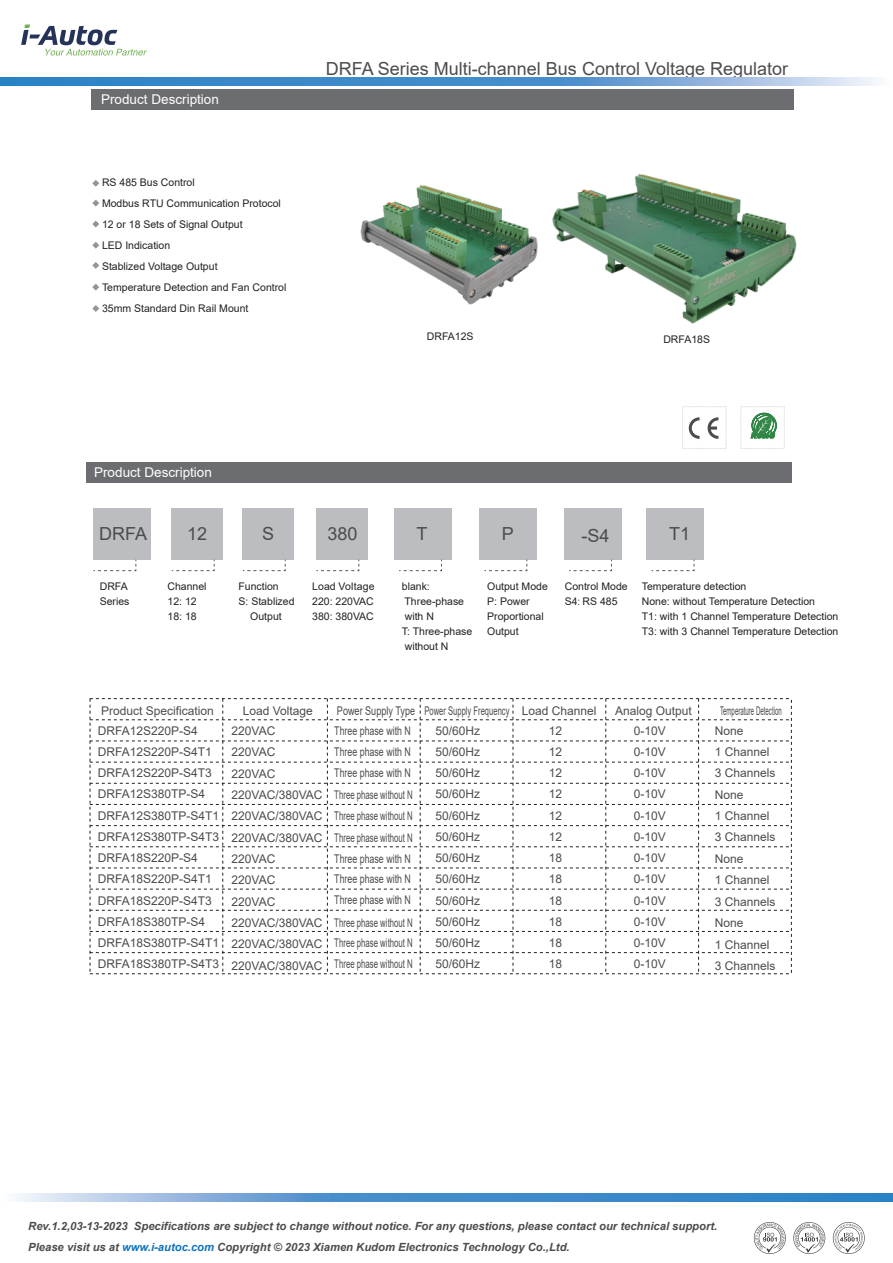
<style>
.page{position:relative;width:893px;height:1263px;background:#fff}
.page>*{position:absolute;margin:0;border:0;box-sizing:border-box;transform-origin:0 0}
.t1{font:18px "Arial";color:#4b4c4d}
.t2{font:13.5px "Arial";color:#fff}
.t3{font:12px/21.1px "Arial";color:#4b4c4d;text-align:justify}
.t4{font:12px/20.9px "Arial";color:#4b4c4d;scale:.65 1}
.t5{font:12px/20.5px "Arial";color:#4b4c4d;scale:.74 1}
.t6{font:12px "Arial";color:#4b4c4d;scale:.76 1}
.t7{font:12px "Arial";color:#4b4c4d;scale:.51 1}
.t8{font:italic 700 11.25px/21px "Arial";color:#4b4c4d}
.t9{font:10.5px/15px "Arial";color:#231f20}
.s1{font-family:"Source Han Sans CN";font-weight:300}
.s2{color:#1074bc}
</style>
<div class="page">
<img style="left:360px;top:185px;width:178px;height:120px">
<img style="left:552px;top:174px;width:245px;height:150px">
<svg style="left:21px;top:24px;width:126px;height:32px"></svg>
<div style="left:91px;top:89px;width:703px;height:21px;background:#6c6d70"></div>
<div style="left:682px;top:406px;width:44px;height:43px;border:1px dashed #d1d2d4"></div>
<div style="left:741px;top:406px;width:43px;height:43px;border:1px dashed #d1d2d4"></div>
<svg style="left:689px;top:417px;width:29px;height:22px"></svg>
<svg style="left:751px;top:413px;width:25px;height:25px"></svg>
<div style="left:86px;top:462px;width:706px;height:20px;background:#6c6d70"></div>
<div style="left:93px;top:509px;width:58px;height:51px;background:#bcbdc0"></div>
<svg style="left:93px;top:560px;width:44px;height:11px"></svg>
<div style="left:172px;top:509px;width:51px;height:51px;background:#bcbdc0"></div>
<svg style="left:172px;top:560px;width:43px;height:11px"></svg>
<div style="left:243px;top:509px;width:51px;height:51px;background:#bcbdc0"></div>
<svg style="left:243px;top:560px;width:43px;height:11px"></svg>
<div style="left:316px;top:509px;width:51px;height:51px;background:#bcbdc0"></div>
<svg style="left:316px;top:560px;width:44px;height:11px"></svg>
<div style="left:479px;top:509px;width:58px;height:51px;background:#bcbdc0"></div>
<svg style="left:484px;top:560px;width:44px;height:11px"></svg>
<div style="left:394px;top:509px;width:58px;height:51px;background:#bcbdc0"></div>
<svg style="left:399px;top:560px;width:43px;height:11px"></svg>
<div style="left:646px;top:509px;width:58px;height:51px;background:#bcbdc0"></div>
<svg style="left:652px;top:560px;width:43px;height:11px"></svg>
<svg style="left:92px;top:180px;width:7px;height:7px"></svg>
<svg style="left:92px;top:200px;width:7px;height:7px"></svg>
<svg style="left:92px;top:242px;width:7px;height:7px"></svg>
<svg style="left:92px;top:262px;width:7px;height:7px"></svg>
<svg style="left:92px;top:284px;width:7px;height:7px"></svg>
<svg style="left:92px;top:305px;width:7px;height:7px"></svg>
<svg style="left:92px;top:221px;width:7px;height:7px"></svg>
<div style="left:564px;top:509px;width:57px;height:51px;background:#bcbdc0"></div>
<svg style="left:569px;top:560px;width:43px;height:11px"></svg>
<svg style="left:90px;top:698px;width:702px;height:276px"></svg>
<svg style="left:18px;top:1193px;width:875px;height:8px;background:#5c9ad1"></svg>
<svg style="left:0;top:77px;width:876px;height:9px;background:#5c9ad1"></svg>
<svg style="left:754px;top:1222px;width:32px;height:32px"></svg>
<svg style="left:793px;top:1222px;width:32px;height:32px"></svg>
<svg style="left:833px;top:1222px;width:32px;height:32px"></svg>
<p class="t2" style="left:101px;top:90px;width:119px">Product Description</p>
<p class="t9" style="left:102px;top:172px;width:186px;line-height:21px">RS 485 Bus Control<br>Modbus RTU Communication Protocol<br>12 or 18 Sets of Signal Output<br>LED Indication<br>Stablized Voltage Output<br>Temperature Detection and Fan Control<br>35mm Standard Din Rail Mount</p>
<h1 class="t1" style="left:326px;top:56px;width:464px">DRFA Series Multi-channel Bus Control Voltage Regulator</h1>
<p class="t9" style="left:427px;top:329px;width:48px">DRFA12S</p>
<p class="t9" style="left:663px;top:331px;width:48px">DRFA18S</p>
<p class="t2" style="left:94px;top:463px;width:119px">Product Description</p>
<h1 class="t1" style="left:99px;top:521px;width:50px">DRFA</h1>
<h1 class="t1" style="left:187px;top:521px;width:22px">12</h1>
<h1 class="t1" style="left:262px;top:521px;width:14px">S</h1>
<h1 class="t1" style="left:327px;top:521px;width:32px">380</h1>
<h1 class="t1" style="left:417px;top:521px;width:12px">T</h1>
<h1 class="t1" style="left:502px;top:521px;width:14px">P</h1>
<h1 class="t1" style="left:581px;top:523px;width:30px">-S4</h1>
<h1 class="t1" style="left:669px;top:521px;width:23px">T1</h1>
<p class="t9" style="left:100px;top:578px;width:31px">DRFA<br>Series</p>
<p class="t9" style="left:167px;top:578px;width:41px">Channel<br>12: 12<br>18: 18</p>
<p class="t9" style="left:239px;top:578px;width:42px">Function</p>
<p class="t9" style="left:239px;top:593px;width:58px">S: Stablized</p>
<p class="t9" style="left:250px;top:608px;width:33px">Output</p>
<p class="t9" style="left:312px;top:578px;width:64px;text-align:justify">Load Voltage 220: 220VAC 380: 380VAC</p>
<p class="t9" style="left:402px;top:578px;width:72px">blank:<br>Three-phase with N<br>T: Three-phase without N</p>
<p class="t9" style="left:487px;top:578px;width:62px">Output Mode<br>P: Power<br>Proportional<br>Output</p>
<p class="t9" style="left:565px;top:578px;width:65px">Control Mode<br>S4<span class="s1">:</span> RS 485</p>
<p class="t9" style="left:642px;top:578px;width:198px">Temperature detection<br>None: without Temperature Detection<br>T1: with 1 Channel Temperature Detection T3: with 3 Channel Temperature Detection</p>
<p class="t3" style="left:101px;top:700px;width:114px">Product Specification</p>
<p class="t3" style="left:243px;top:700px;width:72px">Load Voltage</p>
<p class="t6" style="left:337px;top:702px;width:343px">Power Supply Type Power Supply Frequency Load Channel</p>
<p class="t3" style="left:615px;top:700px;width:78px">Analog Output</p>
<p class="t7" style="left:720px;top:702px;width:123px">Temperature Detection</p>
<p class="t3" style="left:98px;top:720px;width:102px">DRFA12S220P-S4</p>
<p class="t3" style="left:232px;top:720px;width:45px">220VAC</p>
<p class="t5" style="left:334px;top:720px;width:105px">Three phase with N</p>
<p class="t3" style="left:98px;top:741px;width:116px">DRFA12S220P-S4T1</p>
<p class="t3" style="left:98px;top:762px;width:116px">DRFA12S220P-S4T3</p>
<p class="t3" style="left:232px;top:741px;width:45px">220VAC</p>
<p class="t3" style="left:232px;top:763px;width:45px">220VAC</p>
<p class="t5" style="left:334px;top:741px;width:105px;line-height:21.1px">Three phase with N<br>Three phase with N</p>
<p class="t3" style="left:98px;top:784px;width:109px">DRFA12S380TP-S4</p>
<p class="t3" style="left:98px;top:805px;width:123px">DRFA12S380TP-S4T1</p>
<p class="t3" style="left:98px;top:826px;width:123px">DRFA12S380TP-S4T3</p>
<p class="t3" style="left:232px;top:784px;width:92px">220VAC/380VAC</p>
<p class="t3" style="left:232px;top:805px;width:92px">220VAC/380VAC</p>
<p class="t3" style="left:232px;top:827px;width:92px">220VAC/380VAC</p>
<p class="t4" style="left:334px;top:784px;width:122px">Three phase without N<br>Three phase without N</p>
<p class="t4" style="left:334px;top:827px;width:122px">Three phase without N</p>
<p class="t3" style="left:98px;top:847px;width:102px">DRFA18S220P-S4</p>
<p class="t3" style="left:232px;top:848px;width:45px">220VAC</p>
<p class="t3" style="left:98px;top:868px;width:116px">DRFA18S220P-S4T1</p>
<p class="t3" style="left:232px;top:869px;width:45px">220VAC</p>
<p class="t3" style="left:98px;top:890px;width:116px">DRFA18S220P-S4T3</p>
<p class="t3" style="left:232px;top:891px;width:45px">220VAC</p>
<p class="t5" style="left:334px;top:848px;width:105px;text-align:justify">Three phase with N Three phase with N Three phase with N</p>
<p class="t3" style="left:98px;top:911px;width:109px">DRFA18S380TP-S4</p>
<p class="t3" style="left:98px;top:932px;width:123px">DRFA18S380TP-S4T1</p>
<p class="t3" style="left:98px;top:953px;width:123px">DRFA18S380TP-S4T3</p>
<p class="t3" style="left:232px;top:912px;width:92px">220VAC/380VAC</p>
<p class="t3" style="left:232px;top:933px;width:92px">220VAC/380VAC</p>
<p class="t3" style="left:232px;top:955px;width:92px">220VAC/380VAC</p>
<p class="t4" style="left:334px;top:913px;width:122px;line-height:20px">Three phase without N<br>Three phase without N</p>
<p class="t4" style="left:334px;top:953px;width:122px">Three phase without N</p>
<p class="t3" style="left:435px;top:720px;width:46px">50/60Hz</p>
<p class="t3" style="left:634px;top:720px;width:34px">0-10V</p>
<p class="t3" style="left:715px;top:720px;width:62px;text-align:left">None<br>1 Channel<br>3 Channels<br>None<br>1 Channel<br>3 Channels<br>None<br>1 Channel<br>3 Channels<br>None<br>1 Channel<br>3 Channels</p>
<p class="t3" style="left:549px;top:720px;width:15px">12<br>12<br>12<br>12<br>12<br>12<br>18<br>18<br>18<br>18<br>18<br>18</p>
<p class="t3" style="left:435px;top:741px;width:46px">50/60Hz 50/60Hz 50/60Hz 50/60Hz 50/60Hz 50/60Hz 50/60Hz 50/60Hz 50/60Hz 50/60Hz 50/60Hz</p>
<p class="t3" style="left:634px;top:741px;width:34px">0-10V 0-10V 0-10V 0-10V 0-10V 0-10V 0-10V 0-10V 0-10V 0-10V 0-10V</p>
<p class="t8" style="left:28px;top:1216px;width:690px">Rev.1.2,03-13-2023 Specifications are subject to change without notice. For any questions, please contact our technical support.<br>Please visit us at <span class="s2">www.i-autoc.com</span> Copyright © 2023 Xiamen Kudom Electronics Technology Co.,Ltd.</p>
</div>
